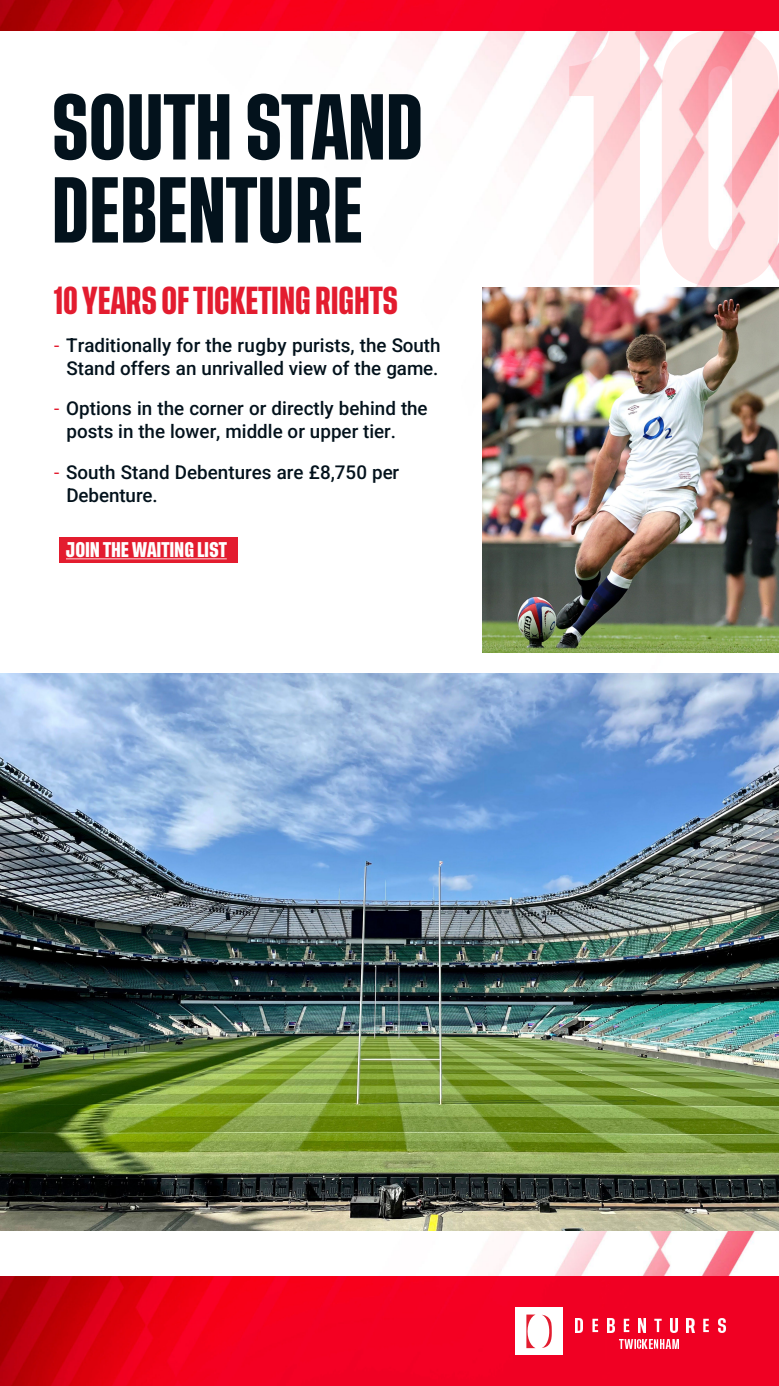
<style>
.page{position:relative;width:779px;height:1386px;background:#fff}
.page>*{position:absolute;margin:0;border:0;box-sizing:border-box;transform-origin:0 0}
.t1{font:600 69.12px/83px "Tusker Grotesk 5600";color:#03121c}
.t2{font:600 28.88px "Tusker Grotesk 5600";color:#e31c2f}
.t3{font:500 18.81px/23px "Roboto";color:#03121c}
.t4{font:600 15.75px "Tusker Grotesk 6600";letter-spacing:-.005em;color:#fff}
.s1{font-weight:400;color:#e31c2f}
</style>
<div class="page">
<img style="left:8px;top:30px;width:771px;height:623px">
<img style="left:0;top:1229px;width:779px;height:47px">
<img style="left:0;top:1276px;width:779px;height:109px">
<div style="left:515px;top:1307px;width:48px;height:47px;background:#fff"></div>
<svg style="left:526px;top:1314px;width:9px;height:33px"></svg>
<svg style="left:542px;top:1314px;width:10px;height:33px"></svg>
<svg style="left:576px;top:1318px;width:7px;height:13px"></svg>
<svg style="left:592px;top:1318px;width:6px;height:13px"></svg>
<svg style="left:607px;top:1318px;width:7px;height:13px"></svg>
<svg style="left:624px;top:1318px;width:5px;height:13px"></svg>
<svg style="left:639px;top:1318px;width:7px;height:13px"></svg>
<svg style="left:654px;top:1318px;width:7px;height:13px"></svg>
<svg style="left:670px;top:1318px;width:7px;height:13px"></svg>
<svg style="left:687px;top:1318px;width:7px;height:13px"></svg>
<svg style="left:703px;top:1318px;width:6px;height:13px"></svg>
<svg style="left:718px;top:1318px;width:7px;height:13px"></svg>
<img style="left:619px;top:1338px;width:16px;height:10px">
<svg style="left:637px;top:1338px;width:21px;height:10px"></svg>
<img style="left:660px;top:1338px;width:18px;height:10px">
<img style="left:0;top:0;width:779px;height:30px">
<img style="left:0;top:673px;width:779px;height:556px">
<svg style="left:569px;top:29px;width:209px;height:258px;fill:#ffe6e6"></svg>
<img style="left:482px;top:287px;width:297px;height:365px">
<div style="left:60px;top:537px;width:178px;height:26px;background:#e31c2f"></div>
<svg style="left:66px;top:558px;width:161px;height:1px"></svg>
<h2 class="t1" style="left:52px;top:90px;width:373px">SOUTH STAND<br>DEBENTURE</h2>
<p class="t2" style="left:54px;top:283px;width:345px">10 YEARS OF TICKETING RIGHTS</p>
<p class="t3" style="left:54px;top:332px;width:388px;text-align:center"><span class="s1">-</span> Traditionally for the rugby purists, the South<br>Stand offers an unrivalled view of the game.</p>
<p class="t3" style="left:66px;top:396px;width:362px;text-indent:-12px"><span class="s1">-</span> Options in the corner or directly behind the posts in the lower, middle or upper tier.</p>
<p class="t3" style="left:66px;top:459px;width:334px;text-indent:-12px"><span class="s1">-</span> South Stand Debentures are £8,750 per<br>Debenture.</p>
<p class="t4" style="left:66px;top:540px;width:162px">JOIN THE WAITING LIST</p>
</div>
